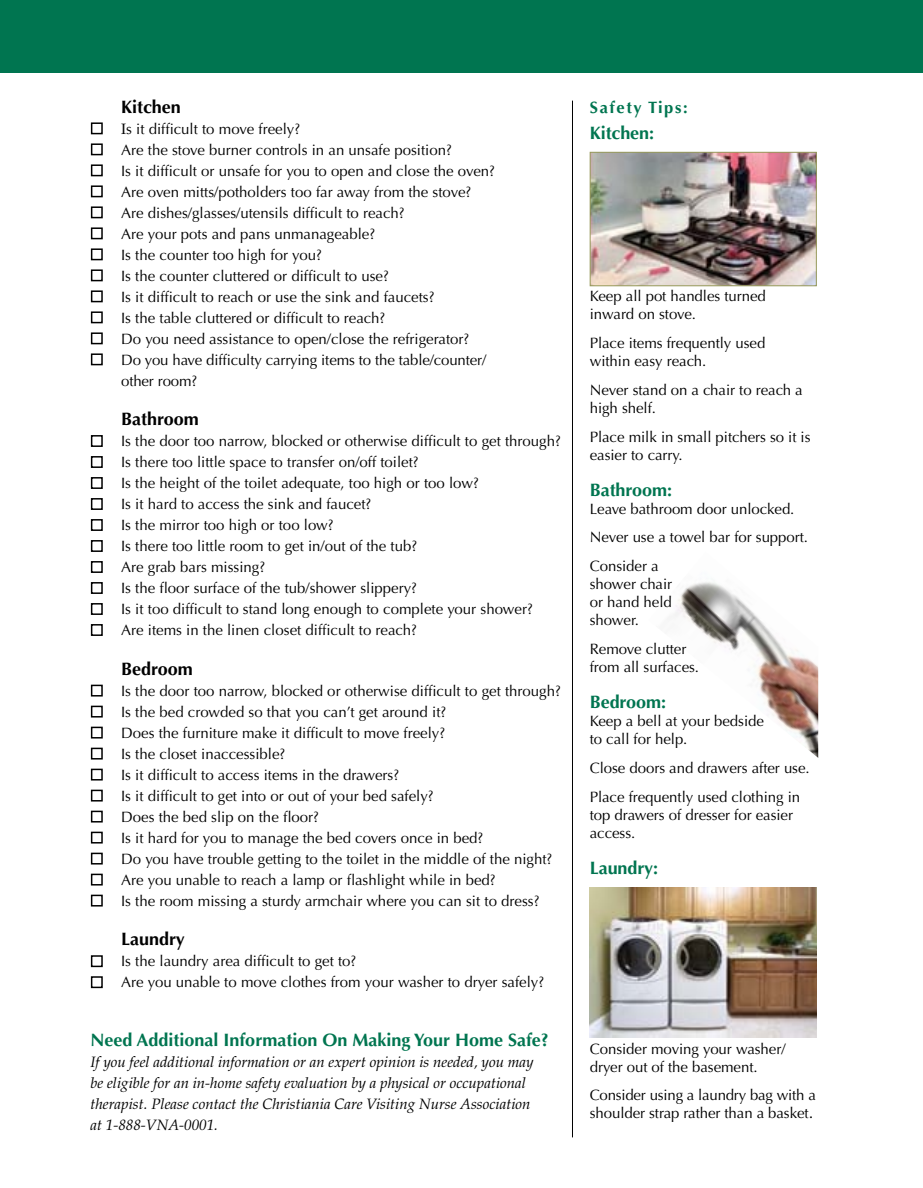
<style>
.page{position:relative;width:923px;height:1188px;background:#fff}
.page>*{position:absolute;margin:0;border:0;box-sizing:border-box;transform-origin:0 0}
.t1{font:700 18px "Optima";color:#007550}
.t2{font:700 18px "Optima";color:#000}
.t3{font:700 16.5px "Optima";letter-spacing:.1em;color:#007550}
.t4{font:15px/21px "Optima";color:#000}
.t5{font:italic 15px/21px "Palatino";color:#000}
.s1{font-family:"Palatino"}
.s2{font-size:16.5px}
</style>
<div class="page">
<div style="left:0;top:0;width:922px;height:72px;background:#007550"></div>
<img style="left:674px;top:582px;width:144px;height:176px">
<div style="left:91px;top:122px;width:12px;height:12px;border:2px solid #000"></div>
<div style="left:91px;top:143px;width:12px;height:12px;border:2px solid #000"></div>
<div style="left:91px;top:164px;width:12px;height:12px;border:2px solid #000"></div>
<div style="left:91px;top:185px;width:12px;height:12px;border:2px solid #000"></div>
<div style="left:91px;top:206px;width:12px;height:12px;border:2px solid #000"></div>
<div style="left:91px;top:227px;width:12px;height:12px;border:2px solid #000"></div>
<div style="left:91px;top:248px;width:12px;height:12px;border:2px solid #000"></div>
<div style="left:91px;top:269px;width:12px;height:12px;border:2px solid #000"></div>
<div style="left:91px;top:290px;width:12px;height:12px;border:2px solid #000"></div>
<div style="left:91px;top:311px;width:12px;height:12px;border:2px solid #000"></div>
<div style="left:91px;top:332px;width:12px;height:12px;border:2px solid #000"></div>
<div style="left:91px;top:353px;width:12px;height:12px;border:2px solid #000"></div>
<div style="left:91px;top:435px;width:12px;height:12px;border:2px solid #000"></div>
<div style="left:91px;top:456px;width:12px;height:12px;border:2px solid #000"></div>
<div style="left:91px;top:477px;width:12px;height:12px;border:2px solid #000"></div>
<div style="left:91px;top:498px;width:12px;height:12px;border:2px solid #000"></div>
<div style="left:91px;top:519px;width:12px;height:12px;border:2px solid #000"></div>
<div style="left:91px;top:540px;width:12px;height:12px;border:2px solid #000"></div>
<div style="left:91px;top:561px;width:12px;height:12px;border:2px solid #000"></div>
<div style="left:91px;top:582px;width:12px;height:12px;border:2px solid #000"></div>
<div style="left:91px;top:603px;width:12px;height:12px;border:2px solid #000"></div>
<div style="left:91px;top:624px;width:12px;height:12px;border:2px solid #000"></div>
<div style="left:91px;top:685px;width:12px;height:12px;border:2px solid #000"></div>
<div style="left:91px;top:706px;width:12px;height:12px;border:2px solid #000"></div>
<div style="left:91px;top:727px;width:12px;height:12px;border:2px solid #000"></div>
<div style="left:91px;top:748px;width:12px;height:12px;border:2px solid #000"></div>
<div style="left:91px;top:769px;width:12px;height:12px;border:2px solid #000"></div>
<div style="left:91px;top:790px;width:12px;height:12px;border:2px solid #000"></div>
<div style="left:91px;top:811px;width:12px;height:12px;border:2px solid #000"></div>
<div style="left:91px;top:832px;width:12px;height:12px;border:2px solid #000"></div>
<div style="left:91px;top:853px;width:12px;height:12px;border:2px solid #000"></div>
<div style="left:91px;top:874px;width:12px;height:12px;border:2px solid #000"></div>
<div style="left:91px;top:895px;width:12px;height:12px;border:2px solid #000"></div>
<div style="left:91px;top:955px;width:12px;height:12px;border:2px solid #000"></div>
<div style="left:91px;top:976px;width:12px;height:12px;border:2px solid #000"></div>
<hr style="left:572px;top:101px;width:1px;height:1036px;background:#000">
<img style="left:591px;top:154px;width:223px;height:130px">
<div style="left:589px;top:152px;width:227px;height:134px;border:1px solid #979a5a"></div>
<img style="left:589px;top:888px;width:227px;height:149px">
<p class="t2" style="left:121px;top:96px;width:61px">Kitchen</p>
<p class="t4" style="left:121px;top:118px;width:375px"><span class="s1">I</span>s it difficult to move freely?<br>Are the stove burner controls in an unsafe position?<br>Is it difficult or unsafe for you to open and close the oven?<br>Are oven mitts/potholders too far away from the stove?<br>Are dishes/glasses/utensils difficult to reach?<br>Are your pots and pans unmanageable?<br>Is the counter too high for you?<br>Is the counter cluttered or difficult to use?<br>Is it difficult to reach or use the sink and faucets?<br>Is the table cluttered or difficult to reach?<br>Do you need assistance to open/close the refrigerator?<br>Do you have difficulty carrying items to the table/counter/ other room?</p>
<p class="t2" style="left:121px;top:409px;width:79px">Bathroom</p>
<p class="t4" style="left:121px;top:431px;width:441px">Is the door too narrow, blocked or otherwise difficult to get through?<br>Is there too little space to transfer on/off toilet?<br>Is the height of the toilet adequate, too high or too low?<br>Is it hard to access the sink and faucet?<br>Is the mirror too high or too low?<br>Is there too little room to get in/out of the tub?<br>Are grab bars missing?<br>Is the floor surface of the tub/shower slippery?<br>Is it too difficult to stand long enough to complete your shower?<br>Are items in the linen closet difficult to reach?</p>
<p class="t2" style="left:121px;top:658px;width:73px">Bedroom</p>
<p class="t4" style="left:121px;top:680px;width:441px">Is the door too narrow, blocked or otherwise difficult to get through?<br>Is the bed crowded so that you can’t get around it?<br>Does the furniture make it difficult to move freely?<br>Is the closet inaccessible?<br>Is it difficult to access items in the drawers?<br>Is it difficult to get into or out of your bed safely?<br>Does the bed slip on the floor?<br>Is it hard for you to manage the bed covers once in bed?<br>Do you have trouble getting to the toilet in the middle of the night?<br>Are you unable to reach a lamp or flashlight while in bed?<br>Is the room missing a sturdy armchair where you can sit to dress?</p>
<p class="t2" style="left:121px;top:929px;width:65px">Laundry</p>
<p class="t4" style="left:121px;top:951px;width:424px">Is the laundry area difficult to get to?<br>Are you unable to move clothes from your washer to dryer safely?</p>
<p class="t1" style="left:90px;top:1030px;width:460px">Need Additional Information On Making Your Home Safe?</p>
<p class="t5" style="left:90px;top:1052px;width:444px">If you feel additional information or an expert opinion is needed, you may be eligible for an in-home safety evaluation by a physical or occupational therapist. Please contact the Christiania Care Visiting Nurse Association at 1-888-VNA-0001.</p>
<p class="t3" style="left:589px;top:97px;width:99px">safety Tips:</p>
<p class="t1" style="left:589px;top:123px;width:66px">Kitchen:</p>
<p class="t4" style="left:589px;top:287px;width:178px;line-height:18px">Keep all pot handles turned inward on stove.</p>
<p class="t4" style="left:589px;top:334px;width:177px;line-height:18px">Place items frequently used within easy reach.</p>
<p class="t4" style="left:589px;top:381px;width:214px;line-height:18px">Never stand on a chair to reach a high shelf.</p>
<p class="t4" style="left:589px;top:428px;width:222px;line-height:18px">Place milk in small pitchers so it is easier to carry.</p>
<p class="t1" style="left:589px;top:479px;width:84px">Bathroom:</p>
<p class="t4" style="left:589px;top:494px;width:220px;line-height:28.8px">Leave bathroom door unlocked.<br>Never use a towel bar for support.<br>Consider a</p>
<p class="t4" style="left:589px;top:575px;width:84px;line-height:18px;text-align:justify">shower chair or hand held shower.</p>
<p class="t4" style="left:589px;top:640px;width:111px;line-height:18px">Remove clutter from all surfaces.</p>
<p class="t1" style="left:589px;top:691px;width:78px">Bedroom:</p>
<p class="t4" style="left:589px;top:712px;width:176px;line-height:18px">Keep a bell at your bedside to call for help.</p>
<p class="t4" style="left:589px;top:754px;width:221px;line-height:28.8px">Close doors and drawers after use.<br>Place frequently used clothing in</p>
<p class="t4" style="left:589px;top:806px;width:205px;line-height:18px">top drawers of dresser for easier access.</p>
<p class="t1" style="left:589px;top:857px;width:70px">Laundry:</p>
<p class="t4" style="left:589px;top:1040px;width:197px;line-height:18px">Consider moving your washer/ dryer out of the basement.</p>
<p class="t4" style="left:589px;top:1087px;width:227px;line-height:18px">Consider using a laundry bag with a shoulder strap rather than a basket<span class="s2">.</span></p>
</div>
